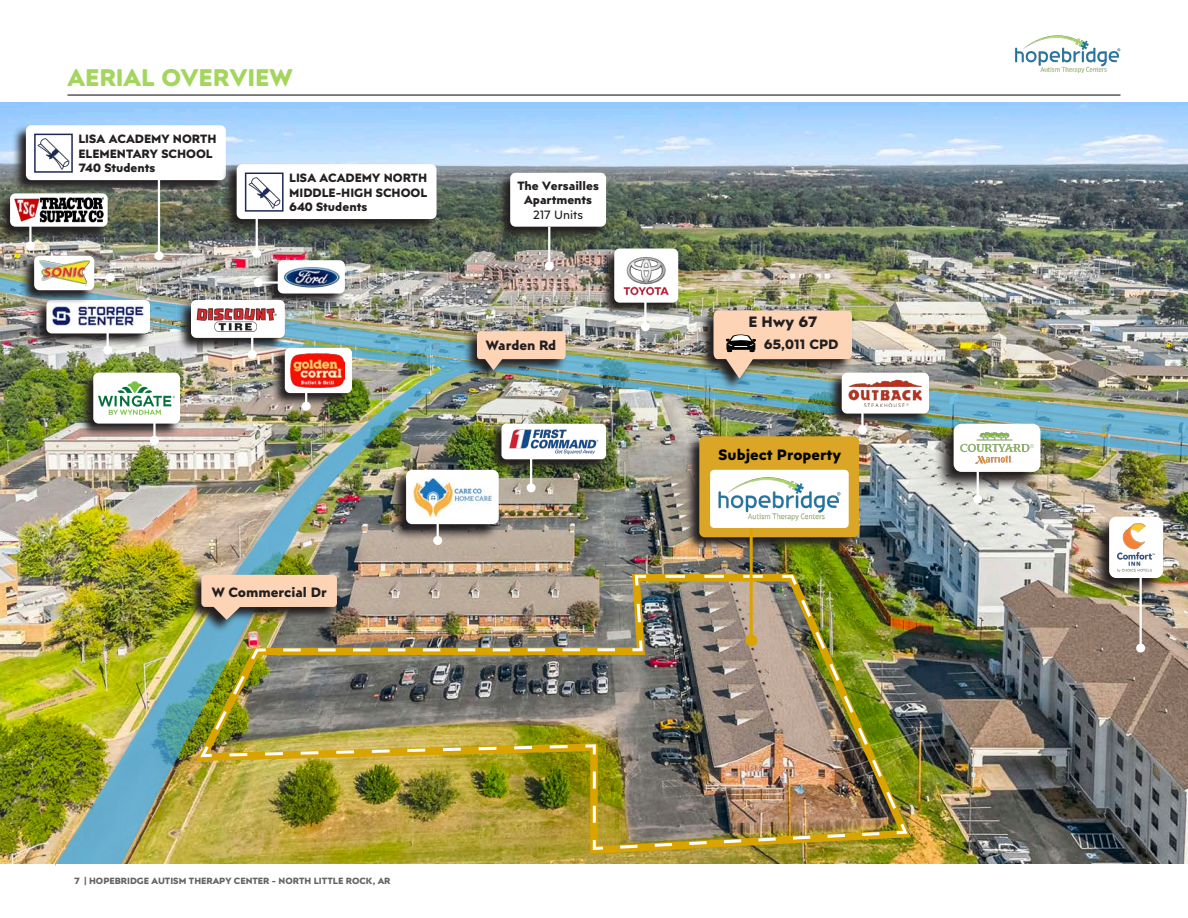
<style>
.page{position:relative;width:1188px;height:918px;background:#fff}
.page>*{position:absolute;margin:0;border:0;box-sizing:border-box;transform-origin:0 0}
.t1{font:700 24px "Posterama Text";color:#a4d55d}
.t2{font:700 15px "Posterama Text";color:#040503}
.t3{font:700 15px "Posterama Text";color:#231f20}
.t4{font:700 13.5px "Posterama Text";color:#231f20}
.t5{font:700 12px/14.4px "Posterama Text";color:#231f20;text-align:center}
.t6{font:12px "Posterama Text";color:#231f20}
.t7{font:700 9px "Posterama Text";color:#636366}
</style>
<div class="page">
<hr style="left:68px;top:94px;width:1052px;height:2px;background:#231f20">
<img style="left:1015px;top:35px;width:105px;height:38px">
<img style="left:0;top:103px;width:1188px;height:761px">
<img style="left:0;top:273px;width:1188px;height:172px">
<img style="left:55px;top:312px;width:1133px;height:554px">
<img style="left:827px;top:372px;width:103px;height:56px">
<div style="left:842px;top:373px;width:87px;height:41px;background:#fff;border-radius:5px"></div>
<hr style="left:861px;top:381px;width:3px;height:49px;background:#fff">
<div style="left:858px;top:425px;width:9px;height:9px;background:#fff;border-radius:50%"></div>
<img style="left:849px;top:379px;width:73px;height:28px">
<img style="left:1091px;top:516px;width:73px;height:81px">
<div style="left:1109px;top:517px;width:54px;height:61px;background:#fff;border-radius:7px"></div>
<hr style="left:1140px;top:573px;width:2px;height:75px;background:#fff">
<div style="left:1136px;top:644px;width:9px;height:9px;background:#fff;border-radius:50%"></div>
<img style="left:1118px;top:524px;width:37px;height:47px">
<img style="left:933px;top:423px;width:108px;height:70px">
<div style="left:954px;top:424px;width:86px;height:48px;background:#fff;border-radius:8px"></div>
<hr style="left:977px;top:450px;width:2px;height:49px;background:#fff">
<div style="left:973px;top:495px;width:9px;height:9px;background:#fff;border-radius:50%"></div>
<img style="left:960px;top:433px;width:74px;height:30px">
<img style="left:699px;top:309px;width:154px;height:83px">
<svg style="left:714px;top:311px;width:138px;height:68px;background:#cfb59d"></svg>
<svg style="left:263px;top:259px;width:83px;height:49px;background:#706e6c"></svg>
<div style="left:278px;top:260px;width:67px;height:34px;background:#fff;border-radius:5px"></div>
<svg style="left:496px;top:172px;width:111px;height:69px;background:#484e44"></svg>
<div style="left:510px;top:173px;width:96px;height:54px;background:#fff;border-radius:5px"></div>
<hr style="left:548px;top:227px;width:2px;height:39px;background:#fff">
<div style="left:545px;top:261px;width:9px;height:9px;background:#fff;border-radius:50%"></div>
<hr style="left:258px;top:281px;width:27px;height:3px;background:#fff">
<div style="left:254px;top:278px;width:9px;height:9px;background:#fff;border-radius:50%"></div>
<img style="left:284px;top:267px;width:56px;height:21px">
<img style="left:79px;top:372px;width:102px;height:66px">
<div style="left:93px;top:373px;width:87px;height:51px;background:#fff;border-radius:5px"></div>
<hr style="left:153px;top:414px;width:3px;height:26px;background:#fff">
<div style="left:150px;top:436px;width:9px;height:9px;background:#fff;border-radius:50%"></div>
<img style="left:270px;top:347px;width:83px;height:61px">
<div style="left:285px;top:348px;width:67px;height:45px;background:#fff;border-radius:5px"></div>
<hr style="left:305px;top:380px;width:2px;height:26px;background:#fff">
<div style="left:302px;top:402px;width:9px;height:9px;background:#fff;border-radius:50%"></div>
<svg style="left:176px;top:299px;width:110px;height:53px;background:#7c8384"></svg>
<div style="left:191px;top:300px;width:94px;height:38px;background:#fff;border-radius:5px"></div>
<hr style="left:251px;top:328px;width:2px;height:27px;background:#fff">
<div style="left:248px;top:350px;width:9px;height:9px;background:#fff;border-radius:50%"></div>
<img style="left:197px;top:307px;width:80px;height:24px">
<img style="left:291px;top:353px;width:54px;height:35px">
<svg style="left:390px;top:469px;width:110px;height:71px;background:#71695f"></svg>
<div style="left:406px;top:470px;width:93px;height:54px;background:#fff;border-radius:6px"></div>
<hr style="left:437px;top:492px;width:2px;height:48px;background:#fff">
<div style="left:433px;top:536px;width:9px;height:9px;background:#fff;border-radius:50%"></div>
<img style="left:413px;top:478px;width:79px;height:39px">
<img style="left:489px;top:423px;width:118px;height:49px">
<div style="left:501px;top:424px;width:105px;height:35px;background:#fff;border-radius:5px"></div>
<hr style="left:530px;top:439px;width:2px;height:49px;background:#fff">
<div style="left:527px;top:483px;width:9px;height:9px;background:#fff;border-radius:50%"></div>
<img style="left:509px;top:429px;width:90px;height:25px">
<svg style="left:32px;top:299px;width:119px;height:49px;background:#838181"></svg>
<div style="left:46px;top:300px;width:104px;height:33px;background:#fff;border-radius:5px"></div>
<hr style="left:107px;top:323px;width:2px;height:27px;background:#fff">
<div style="left:103px;top:346px;width:9px;height:9px;background:#fff;border-radius:50%"></div>
<img style="left:52px;top:306px;width:92px;height:21px">
<img style="left:99px;top:381px;width:75px;height:34px">
<svg style="left:0;top:192px;width:109px;height:49px;background:#43453f"></svg>
<div style="left:10px;top:193px;width:98px;height:34px;background:#fff;border-radius:5px"></div>
<hr style="left:29px;top:219px;width:3px;height:27px;background:#fff">
<div style="left:26px;top:241px;width:9px;height:9px;background:#fff;border-radius:50%"></div>
<svg style="left:20px;top:255px;width:75px;height:50px;background:#7a8584"></svg>
<div style="left:34px;top:256px;width:60px;height:34px;background:#fff;border-radius:5px"></div>
<hr style="left:84px;top:276px;width:26px;height:3px;background:#fff">
<div style="left:106px;top:273px;width:9px;height:9px;background:#fff;border-radius:50%"></div>
<img style="left:39px;top:261px;width:50px;height:24px">
<img style="left:15px;top:197px;width:88px;height:26px">
<svg style="left:11px;top:124px;width:216px;height:70px;background:#5f6668"></svg>
<div style="left:26px;top:125px;width:200px;height:55px;background:#fff;border-radius:5px"></div>
<img style="left:38px;top:138px;width:31px;height:31px">
<div style="left:34px;top:134px;width:39px;height:39px;border:2px solid #1d2859"></div>
<hr style="left:158px;top:173px;width:2px;height:83px;background:#fff">
<div style="left:154px;top:251px;width:9px;height:9px;background:#fff;border-radius:50%"></div>
<svg style="left:222px;top:163px;width:216px;height:70px;background:#4b504c"></svg>
<div style="left:237px;top:164px;width:200px;height:55px;background:#fff;border-radius:5px"></div>
<hr style="left:256px;top:208px;width:2px;height:45px;background:#fff">
<div style="left:252px;top:249px;width:9px;height:9px;background:#fff;border-radius:50%"></div>
<img style="left:249px;top:177px;width:31px;height:31px">
<div style="left:245px;top:173px;width:39px;height:39px;border:2px solid #1d2859"></div>
<svg style="left:600px;top:247px;width:79px;height:70px;background:#74746d"></svg>
<div style="left:614px;top:249px;width:64px;height:54px;background:#fff;border-radius:5px"></div>
<hr style="left:644px;top:300px;width:3px;height:27px;background:#fff">
<div style="left:641px;top:322px;width:9px;height:9px;background:#fff;border-radius:50%"></div>
<img style="left:623px;top:257px;width:46px;height:39px">
<img style="left:190px;top:568px;width:726px;height:290px">
<img style="left:198px;top:573px;width:712px;height:279px">
<img style="left:685px;top:435px;width:175px;height:117px">
<div style="left:699px;top:436px;width:160px;height:101px;background:#dba626;border-radius:5px"></div>
<hr style="left:750px;top:528px;width:3px;height:112px;background:#daa400">
<div style="left:745px;top:634px;width:12px;height:12px;background:#daa400;border-radius:50%"></div>
<div style="left:710px;top:470px;width:139px;height:58px;background:#fff"></div>
<img style="left:717px;top:477px;width:125px;height:44px">
<img style="left:187px;top:574px;width:151px;height:60px">
<svg style="left:201px;top:575px;width:136px;height:45px;background:#cfb298"></svg>
<img style="left:462px;top:330px;width:105px;height:54px">
<svg style="left:477px;top:331px;width:89px;height:39px;background:#cdb59f"></svg>
<h1 class="t1" style="left:68px;top:61px;width:227px">AERIAL OVERVIEW</h1>
<p class="t5" style="left:78px;top:132px;width:140px;text-align:left">LISA ACADEMY NORTH<br>ELEMENTARY SCHOOL<br>740 Students</p>
<p class="t5" style="left:289px;top:171px;width:140px;text-align:justify">LISA ACADEMY NORTH MIDDLE-HIGH SCHOOL 640 Students</p>
<p class="t5" style="left:517px;top:178px;width:83px">The Versailles<br>Apartments</p>
<p class="t6" style="left:533px;top:207px;width:51px">217 Units</p>
<p class="t4" style="left:486px;top:336px;width:72px">Warden Rd</p>
<p class="t4" style="left:212px;top:582px;width:117px">W Commercial Dr</p>
<p class="t7" style="left:74px;top:875px;width:318px">7 | HOPEBRIDGE AUTISM THERAPY CENTER - NORTH LITTLE ROCK, AR</p>
<p class="t3" style="left:748px;top:311px;width:71px">E Hwy 67</p>
<p class="t4" style="left:764px;top:334px;width:76px">65,011 CPD</p>
<p class="t2" style="left:719px;top:444px;width:124px">Subject Property</p>
</div>
